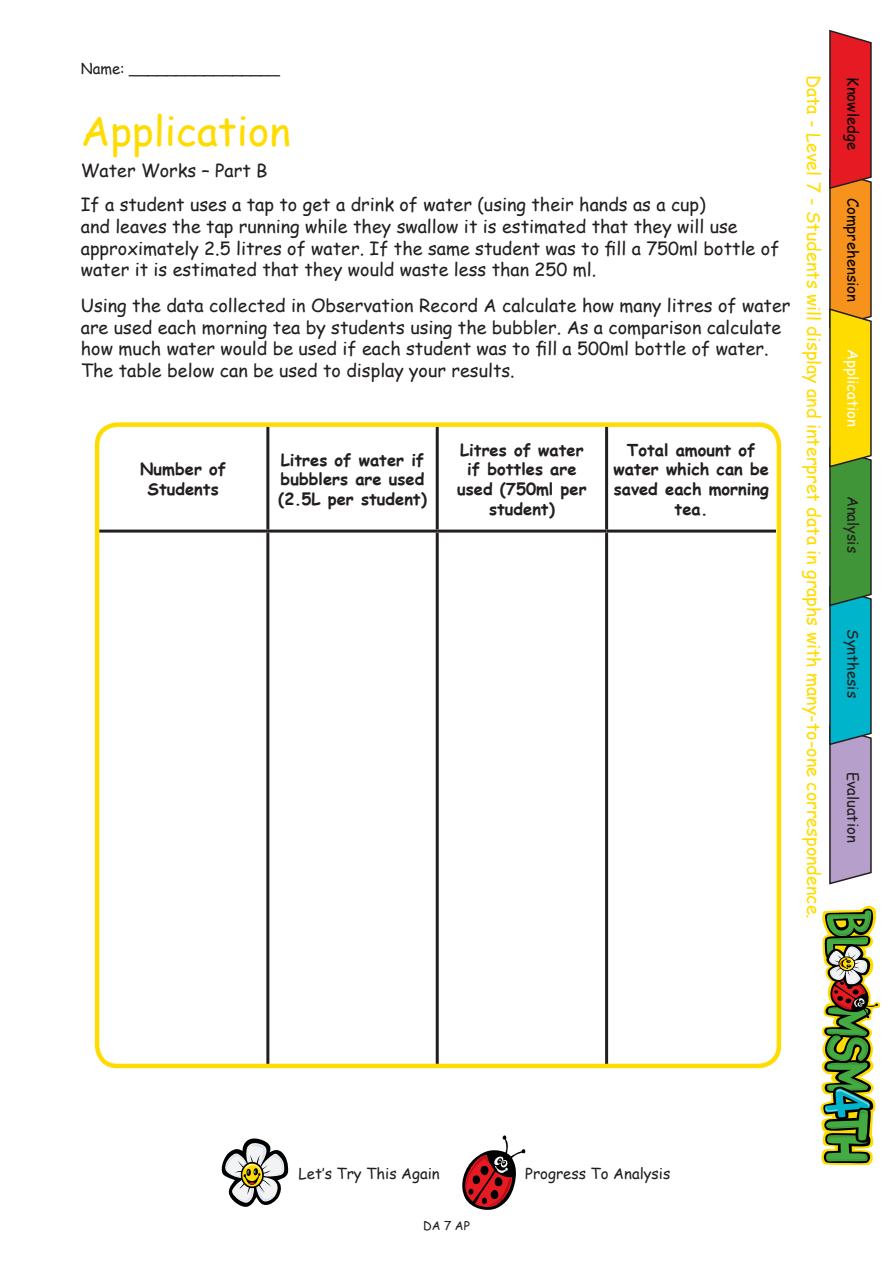
<style>
.page{position:relative;width:893px;height:1263px;background:#fff}
.page>*{position:absolute;margin:0;border:0;box-sizing:border-box;transform-origin:0 0}
.t1{font:40.5px "Comic Sans MS";color:#ffdc01}
.t2{font:18px/21.6px "Comic Sans MS";color:#231f20}
.t3{font:18px "Comic Sans MS";color:#ffdc01}
.t4{font:700 16.5px/19.8px "Comic Sans MS";color:#231f20;text-align:center}
.t5{font:15px "Comic Sans MS";color:#231f20}
.t6{font:15px "Comic Sans MS";color:#000}
.t7{font:15px "Comic Sans MS";color:#fff}
.t8{font:12px "Comic Sans MS";color:#231f20}
</style>
<div class="page">
<svg style="left:829px;top:29px;width:43px;height:856px;background:#9b8c56"></svg>
<svg style="left:820px;top:905px;width:61px;height:260px"></svg>
<svg style="left:462px;top:1135px;width:63px;height:75px"></svg>
<svg style="left:221px;top:1138px;width:67px;height:69px"></svg>
<hr style="left:99px;top:530px;width:169px;height:3px;background:#231f20">
<hr style="left:268px;top:530px;width:169px;height:3px;background:#231f20">
<hr style="left:437px;top:530px;width:170px;height:3px;background:#231f20">
<hr style="left:607px;top:530px;width:169px;height:3px;background:#231f20">
<hr style="left:266px;top:426px;width:3px;height:104px;background:#231f20">
<hr style="left:436px;top:426px;width:3px;height:104px;background:#231f20">
<hr style="left:605px;top:426px;width:3px;height:104px;background:#231f20">
<hr style="left:266px;top:533px;width:3px;height:531px;background:#231f20">
<hr style="left:436px;top:533px;width:3px;height:531px;background:#231f20">
<hr style="left:605px;top:533px;width:3px;height:531px;background:#231f20">
<div style="left:95px;top:422px;width:686px;height:646px;border:4px solid #ffdc01;border-radius:21px"></div>
<p class="t5" style="left:81px;top:58px;width:200px">Name: ________________</p>
<h1 class="t1" style="left:81px;top:101px;width:211px">Application</h1>
<p class="t2" style="left:81px;top:159px;width:188px">Water Works – Part B</p>
<p class="t2" style="left:81px;top:193px;width:700px">If a student uses a tap to get a drink of water (using their hands as a cup)<br>and leaves the tap running while they swallow it is estimated that they will use approximately 2.5 litres of water. If the same student was to fill a 750ml bottle of water it is estimated that they would waste less than 250 ml.</p>
<p class="t2" style="left:81px;top:294px;width:711px">Using the data collected in Observation Record A calculate how many litres of water are used each morning tea by students using the bubbler. As a comparison calculate how much water would be used if each student was to fill a 500ml bottle of water.<br>The table below can be used to display your results.</p>
<p class="t4" style="left:140px;top:459px;width:87px">Number of<br>Students</p>
<p class="t4" style="left:278px;top:449px;width:150px;text-align:left">Litres of water if bubblers are used (2.5L per student)</p>
<p class="t4" style="left:457px;top:439px;width:131px">Litres of water if bottles are used (750ml per student)</p>
<p class="t4" style="left:613px;top:439px;width:157px">Total amount of water which can be saved each morning tea.</p>
<p class="t3" style="left:827px;top:75px;width:846px;rotate:90deg">Data - Level 7 - Students will display and interpret data in graphs with many-to-one correspondence.</p>
<p class="t6" style="left:864px;top:77px;width:74px;rotate:90deg">Knowledge</p>
<p class="t6" style="left:864px;top:198px;width:106px;rotate:90deg">Comprehension</p>
<p class="t7" style="left:864px;top:349px;width:79px;rotate:90deg">Application</p>
<p class="t5" style="left:864px;top:496px;width:59px;rotate:90deg">Analysis</p>
<p class="t5" style="left:864px;top:629px;width:70px;rotate:90deg">Synthesis</p>
<p class="t5" style="left:864px;top:771px;width:72px;rotate:90deg">Evaluation</p>
<p class="t5" style="left:299px;top:1162px;width:143px">Let’s Try This Again</p>
<p class="t5" style="left:525px;top:1162px;width:147px">Progress To Analysis</p>
<p class="t8" style="left:423px;top:1217px;width:48px">DA 7 AP</p>
</div>
